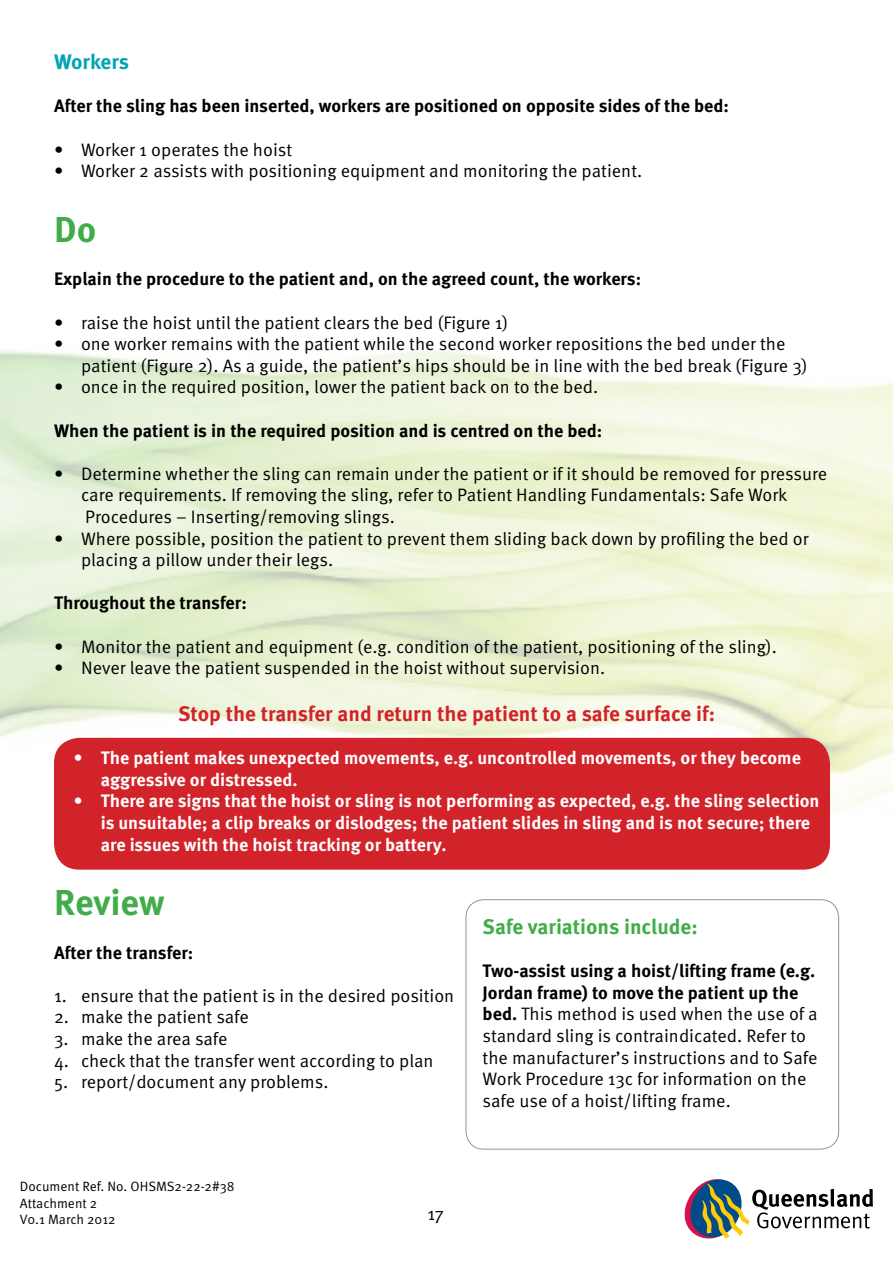
<style>
.page{position:relative;width:893px;height:1263px;background:#fff}
.page>*{position:absolute;margin:0;border:0;box-sizing:border-box;transform-origin:0 0}
.t1{font:700 36px "Meta Pro";color:#41ad49}
.t2{font:700 21px "Meta Pro";color:#d2232a}
.t3{font:700 21px "Meta Pro";color:#41ad49}
.t4{font:700 21px "Meta Pro";letter-spacing:-.01em;color:#00a3b4}
.t5{font:18px/21.6px "Meta Pro";color:#000}
.t6{font:700 18px/21.6px "Meta Pro";color:#fff}
.t7{font:700 18px "Meta Pro";color:#000}
.t8{font:13.5px/16.2px "Meta Pro";color:#000}
.s1{font-weight:700}
</style>
<div class="page">
<img style="left:0;top:350px;width:893px;height:520px">
<svg style="left:684px;top:1179px;width:189px;height:60px"></svg>
<div style="left:54px;top:738px;width:776px;height:132px;background:#d2232a;border-radius:26px"></div>
<div style="left:466px;top:899px;width:373px;height:250px;border:1px solid #939598;border-radius:18px"></div>
<p class="t4" style="left:54px;top:49px;width:77px">Workers</p>
<p class="t7" style="left:54px;top:95px;width:676px">After the sling has been inserted, workers are positioned on opposite sides of the bed:</p>
<p class="t5" style="left:54px;top:139px;width:240px">• Worker 1 operates the hoist</p>
<p class="t5" style="left:54px;top:161px;width:590px">• Worker 2 assists with positioning equipment and monitoring the patient.</p>
<h1 class="t1" style="left:54px;top:207px;width:44px">Do</h1>
<p class="t7" style="left:54px;top:268px;width:589px">Explain the procedure to the patient and, on the agreed count, the workers:</p>
<p class="t5" style="left:54px;top:312px;width:456px">• raise the hoist until the patient clears the bed (Figure 1)</p>
<p class="t5" style="left:81px;top:334px;width:728px;text-indent:-27px">• one worker remains with the patient while the second worker repositions the bed under the patient (Figure 2). As a guide, the patient’s hips should be in line with the bed break (Figure 3)</p>
<p class="t5" style="left:54px;top:377px;width:546px">• once in the required position, lower the patient back on to the bed.</p>
<p class="t7" style="left:54px;top:419px;width:550px">When the patient is in the required position and is centred on the bed:</p>
<p class="t5" style="left:81px;top:463px;width:748px;text-indent:-27px">• Determine whether the sling can remain under the patient or if it should be removed for pressure care requirements. If removing the sling, refer to Patient Handling Fundamentals: Safe Work<br>Procedures – Inserting/removing slings.</p>
<p class="t5" style="left:81px;top:528px;width:729px;text-indent:-27px">• Where possible, position the patient to prevent them sliding back down by profiling the bed or placing a pillow under their legs.</p>
<p class="t7" style="left:54px;top:592px;width:194px">Throughout the transfer:</p>
<p class="t5" style="left:54px;top:636px;width:724px">• Monitor the patient and equipment (e.g. condition of the patient, positioning of the sling).</p>
<p class="t5" style="left:54px;top:658px;width:553px">• Never leave the patient suspended in the hoist without supervision.</p>
<p class="t2" style="left:178px;top:700px;width:539px">Stop the transfer and return the patient to a safe surface if:</p>
<p class="t6" style="left:101px;top:748px;width:702px;text-indent:-27px">• The patient makes unexpected movements, e.g. uncontrolled movements, or they become aggressive or distressed.</p>
<p class="t6" style="left:101px;top:791px;width:720px;text-indent:-27px">• There are signs that the hoist or sling is not performing as expected, e.g. the sling selection is unsuitable; a clip breaks or dislodges; the patient slides in sling and is not secure; there are issues with the hoist tracking or battery.</p>
<h1 class="t1" style="left:54px;top:880px;width:112px">Review</h1>
<p class="t7" style="left:54px;top:941px;width:141px">After the transfer:</p>
<p class="t5" style="left:54px;top:985px;width:402px">1. ensure that the patient is in the desired position</p>
<p class="t5" style="left:54px;top:1007px;width:196px">2. make the patient safe</p>
<p class="t5" style="left:54px;top:1028px;width:175px">3. make the area safe</p>
<p class="t5" style="left:54px;top:1050px;width:381px">4. check that the transfer went according to plan</p>
<p class="t5" style="left:54px;top:1072px;width:276px">5. report/document any problems.</p>
<p class="t3" style="left:483px;top:913px;width:217px">Safe variations include:</p>
<p class="t5" style="left:483px;top:961px;width:337px"><span class="s1">Two-assist using a hoist/lifting frame (e.g.<br>Jordan frame) to move the patient up the bed.</span> This method is used when the use of a standard sling is contraindicated. Refer to the manufacturer’s instructions and to Safe Work Procedure 13c for information on the safe use of a hoist/lifting frame.</p>
<p class="t8" style="left:20px;top:1179px;width:216px">Document Ref. No. OHSMS2-22-2#38<br>Attachment 2<br>V0.1 March 2012</p>
<p class="t5" style="left:427px;top:1204px;width:18px">17</p>
</div>
